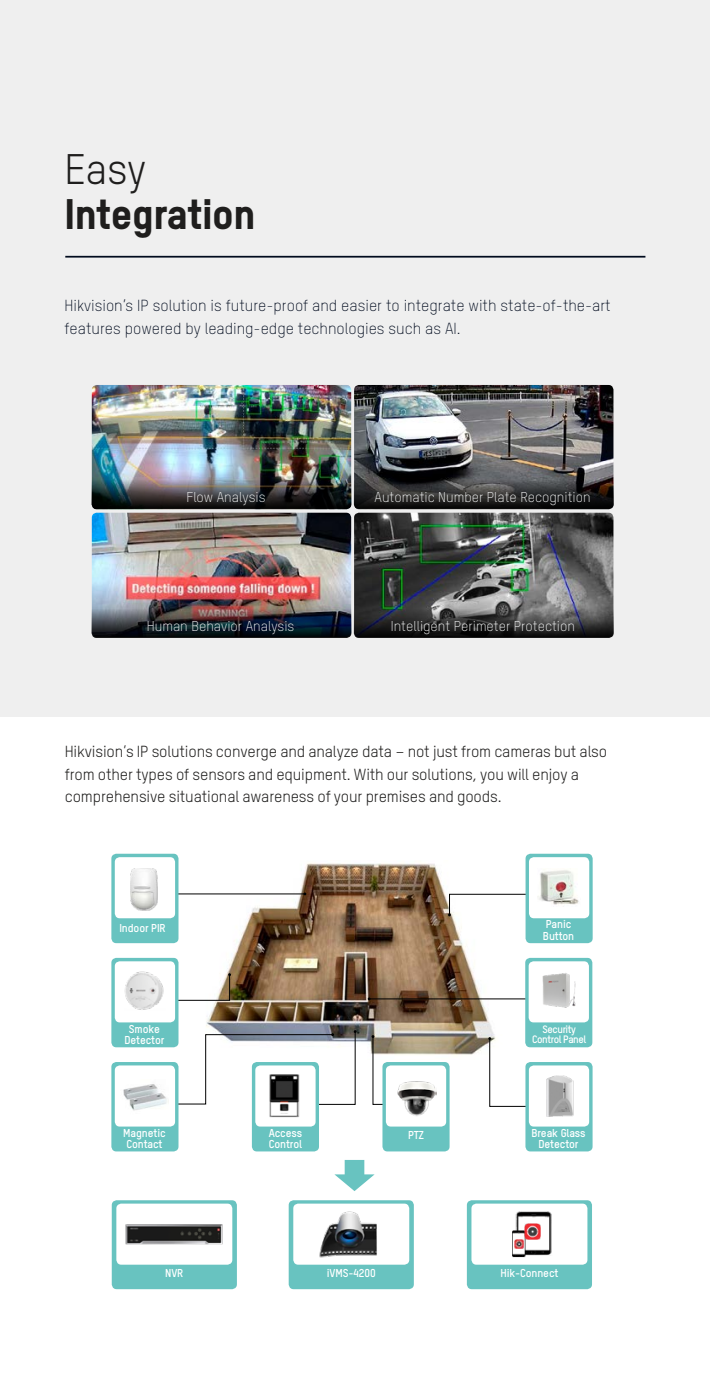
<style>
.page{position:relative;width:710px;height:1389px;background:#fff}
.page>*{position:absolute;margin:0;border:0;box-sizing:border-box;transform-origin:0 0}
.t1{font:800 42px "TSTARPRO";letter-spacing:-.01em;color:#1f1e1d}
.t2{font:42px "TSTARPRO";color:#1f1e1d}
.t3{font:15.75px/22.8px "TSTARPRO";letter-spacing:-.01em;color:#1f1e1d}
.t4{font:300 15.75px/22.8px "TSTARPRO";color:#000a1d}
.t5{font:300 14px "TSTARPRO";color:#f7f8f8}
.t6{font:700 11.2px/11.2px "TSTARPRO";letter-spacing:-.01em;color:#fff}
.t7{font:700 10.5px/9.8px "TSTARPRO";letter-spacing:-.04em;color:#fff;text-align:center}
</style>
<div class="page">
<div style="left:0;top:0;width:709px;height:1389px;background:#efefef"></div>
<div style="left:0;top:717px;width:709px;height:672px;background:#fff"></div>
<img style="left:92px;top:385px;width:259px;height:124px">
<img style="left:92px;top:513px;width:259px;height:124px">
<img style="left:354px;top:385px;width:259px;height:124px">
<img style="left:354px;top:513px;width:259px;height:124px">
<svg style="left:334px;top:1160px;width:40px;height:31px"></svg>
<img style="left:179px;top:863px;width:355px;height:193px">
<div style="left:252px;top:1062px;width:67px;height:89px;background:#68c3c0;border-radius:5px"></div>
<div style="left:255px;top:1065px;width:60px;height:62px;background:#fff;border-radius:5px"></div>
<img style="left:269px;top:1105px;width:31px;height:13px">
<hr style="left:369px;top:999px;width:162px;height:1px;background:#000">
<svg style="left:168px;top:1030px;width:188px;height:75px"></svg>
<svg style="left:371px;top:1035px;width:22px;height:70px"></svg>
<svg style="left:488px;top:1037px;width:46px;height:70px"></svg>
<svg style="left:448px;top:894px;width:77px;height:22px"></svg>
<hr style="left:169px;top:894px;width:136px;height:1px;background:#000">
<svg style="left:178px;top:973px;width:53px;height:28px"></svg>
<img style="left:91px;top:474px;width:260px;height:35px;border-radius:5px">
<svg style="left:354px;top:474px;width:259px;height:35px;background:#2e2e2e"></svg>
<img style="left:91px;top:603px;width:260px;height:35px;border-radius:5px">
<svg style="left:354px;top:603px;width:259px;height:35px;background:#3e3f3f"></svg>
<div style="left:112px;top:1200px;width:125px;height:89px;background:#68c3c0;border-radius:5px"></div>
<div style="left:116px;top:1204px;width:116px;height:61px;background:#fff;border-radius:5px"></div>
<img style="left:125px;top:1224px;width:98px;height:21px">
<div style="left:466px;top:1200px;width:126px;height:89px;background:#68c3c0;border-radius:5px"></div>
<div style="left:471px;top:1204px;width:116px;height:61px;background:#fff;border-radius:5px"></div>
<img style="left:515px;top:1211px;width:37px;height:45px">
<img style="left:512px;top:1225px;width:16px;height:33px">
<img style="left:524px;top:1223px;width:16px;height:17px">
<svg style="left:514px;top:1239px;width:9px;height:10px"></svg>
<hr style="left:65px;top:256px;width:580px;height:2px;background:#000a1d">
<div style="left:382px;top:1062px;width:67px;height:89px;background:#68c3c0;border-radius:5px"></div>
<div style="left:386px;top:1065px;width:60px;height:62px;background:#fff;border-radius:5px"></div>
<img style="left:397px;top:1081px;width:39px;height:35px">
<div style="left:525px;top:958px;width:67px;height:89px;background:#68c3c0;border-radius:5px"></div>
<div style="left:528px;top:961px;width:60px;height:61px;background:#fff;border-radius:5px"></div>
<img style="left:542px;top:973px;width:34px;height:35px">
<svg style="left:111px;top:854px;width:67px;height:89px"></svg>
<div style="left:115px;top:857px;width:60px;height:61px;background:#fff;border-radius:5px"></div>
<img style="left:130px;top:869px;width:27px;height:41px">
<div style="left:114px;top:922px;width:60px;height:15px;background:#68c3c0;border-radius:5px"></div>
<div style="left:111px;top:958px;width:67px;height:89px;background:#68c3c0;border-radius:5px"></div>
<div style="left:115px;top:961px;width:60px;height:61px;background:#fff;border-radius:5px"></div>
<img style="left:125px;top:971px;width:39px;height:39px">
<div style="left:111px;top:1062px;width:67px;height:89px;background:#68c3c0;border-radius:5px"></div>
<div style="left:115px;top:1065px;width:60px;height:62px;background:#fff;border-radius:5px"></div>
<img style="left:123px;top:1084px;width:44px;height:27px">
<div style="left:525px;top:1062px;width:67px;height:89px;background:#68c3c0;border-radius:5px"></div>
<div style="left:528px;top:1065px;width:61px;height:62px;background:#fff;border-radius:5px"></div>
<img style="left:546px;top:1075px;width:28px;height:42px">
<div style="left:525px;top:854px;width:67px;height:89px;background:#68c3c0;border-radius:5px"></div>
<div style="left:529px;top:857px;width:60px;height:61px;background:#fff;border-radius:5px"></div>
<img style="left:537px;top:870px;width:42px;height:37px">
<div style="left:288px;top:1200px;width:125px;height:89px;background:#68c3c0;border-radius:5px"></div>
<div style="left:293px;top:1204px;width:116px;height:61px;background:#fff;border-radius:5px"></div>
<img style="left:319px;top:1211px;width:58px;height:47px">
<h1 class="t2" style="left:64px;top:141px;width:83px">Easy</h1>
<h1 class="t1" style="left:64px;top:185px;width:192px">Integration</h1>
<p class="t4" style="left:64px;top:293px;width:547px">Hikvision’s IP solution is future-proof and easier to integrate with state-of-the-art features powered by leading-edge technologies such as AI.</p>
<p class="t5" style="left:186px;top:488px;width:81px">Flow Analysis</p>
<p class="t5" style="left:374px;top:488px;width:217px">Automatic Number Plate Recognition</p>
<p class="t5" style="left:147px;top:617px;width:149px">Human Behavior Analysis</p>
<p class="t5" style="left:390px;top:617px;width:186px">Intelligent Perimeter Protection</p>
<p class="t3" style="left:65px;top:739px;width:543px">Hikvision’s IP solutions converge and analyze data – not just from cameras but also from other types of sensors and equipment. With our solutions, you will enjoy a comprehensive situational awareness of your premises and goods.</p>
<p class="t6" style="left:119px;top:922px;width:48px">Indoor PIR</p>
<p class="t6" style="left:124px;top:1022px;width:42px;text-align:center">Smoke<br>Detector</p>
<p class="t6" style="left:543px;top:918px;width:33px">Panic<br>Button</p>
<p class="t7" style="left:532px;top:1024px;width:56px">Security<br>Control Panel</p>
<p class="t6" style="left:123px;top:1126px;width:44px">Magnetic<br>Contact</p>
<p class="t6" style="left:531px;top:1126px;width:56px;text-align:center">Break Glass<br>Detector</p>
<p class="t6" style="left:268px;top:1126px;width:35px">Access<br>Control</p>
<p class="t6" style="left:408px;top:1128px;width:17px">PTZ</p>
<p class="t6" style="left:165px;top:1267px;width:20px">NVR</p>
<p class="t6" style="left:500px;top:1267px;width:59px">Hik-Connect</p>
<p class="t6" style="left:327px;top:1267px;width:50px">iVMS-4200</p>
</div>
